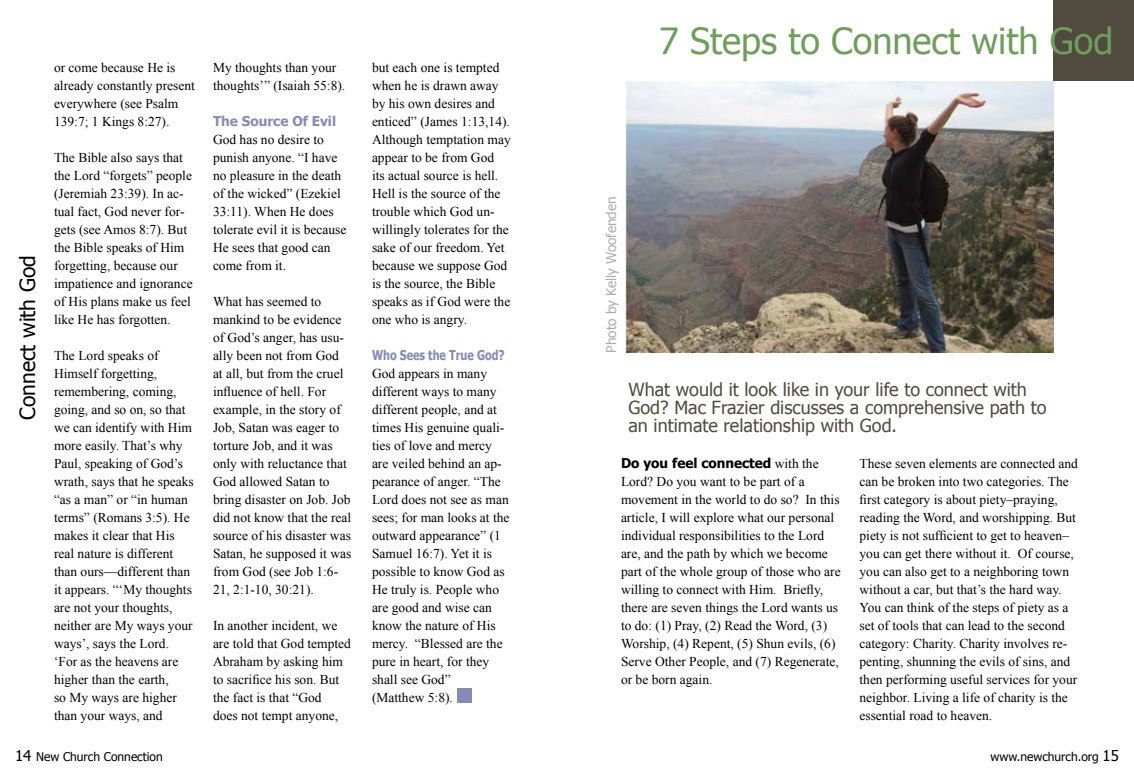
<style>
.page{position:relative;width:1134px;height:783px;background:#fff}
.page>*{position:absolute;margin:0;border:0;box-sizing:border-box;transform-origin:0 0}
.t1{font:36px "Tahoma";color:#6e9e5b}
.t2{font:21px "Tahoma";color:#000}
.t3{font:18px/18px "Tahoma";color:#514a3f}
.t4{font:13.5px/18px "Times New Roman";color:#000}
.t5{font:700 13.5px "Tahoma";color:#000}
.t6{font:13.5px "Tahoma";color:#a7adb5}
.t7{font:700 13.5px "Tahoma";color:#858bb7;scale:.8 1}
.t8{font:700 13.5px "Tahoma";color:#858bb7}
.t9{font:12px "Tahoma";color:#000}
.s1{font-family:"Times New Roman";font-weight:400}
.s2{font-size:15px}
</style>
<div class="page">
<div style="left:1053px;top:0;width:81px;height:81px;background:#514a3f"></div>
<img style="left:626px;top:81px;width:428px;height:271px">
<div style="left:457px;top:688px;width:15px;height:16px;background:#858bb7"></div>
<h2 class="t2" style="left:13px;top:420px;width:166px;rotate:-90deg">Connect with God</h2>
<p class="t4" style="left:54px;top:58px;width:142px">or come because He is already constantly present everywhere (see Psalm<br>139:7; 1 Kings 8:27).</p>
<p class="t4" style="left:54px;top:148px;width:140px">The Bible also says that the Lord “forgets” people (Jeremiah 23:39). In ac&shy;tual fact, God never for&shy;gets (see Amos 8:7). But the Bible speaks of Him forgetting, because our impatience and ignorance of His plans make us feel like He has forgotten.</p>
<p class="t4" style="left:54px;top:346px;width:141px">The Lord speaks of<br>Himself forgetting, remembering, coming, going, and so on, so that we can identify with Him more easily. That’s why<br>Paul, speaking of God’s wrath, says that he speaks “as a man” or “in human terms” (Romans 3:5). He makes it clear that His real nature is different than ours—different than it appears. “‘My thoughts are not your thoughts, neither are My ways your ways’, says the Lord. ‘For as the heavens are higher than the earth,<br>so My ways are higher than your ways, and</p>
<p class="t4" style="left:213px;top:58px;width:134px">My thoughts than your thoughts’” (Isaiah 55:8).</p>
<p class="t8" style="left:213px;top:112px;width:125px">The Source Of Evil</p>
<p class="t4" style="left:213px;top:130px;width:135px">God has no desire to punish anyone. “I have no pleasure in the death of the wicked” (Ezekiel<br>33:11). When He does tolerate evil it is because<br>He sees that good can come from it.</p>
<p class="t4" style="left:213px;top:292px;width:140px">What has seemed to mankind to be evidence of God’s anger, has usu&shy;ally been not from God at all, but from the cruel influence of hell. For example, in the story of<br>Job, Satan was eager to torture Job, and it was only with reluctance that<br>God allowed Satan to bring disaster on Job. Job did not know that the real source of his disaster was<br>Satan, he supposed it was from God (see Job 1:6-<br>21, 2:1-10, 30:21).</p>
<p class="t4" style="left:213px;top:616px;width:139px">In another incident, we are told that God tempted<br>Abraham by asking him to sacrifice his son. But the fact is that “God<br>does not tempt anyone,</p>
<p class="t4" style="left:372px;top:58px;width:140px">but each one is tempted when he is drawn away by his own desires and enticed” (James 1:13,14).<br>Although temptation may appear to be from God<br>its actual source is hell.<br>Hell is the source of the trouble which God un&shy;willingly tolerates for the sake of our freedom. Yet because we suppose God is the source, the Bible speaks as if God were the one who is angry.</p>
<p class="t7" style="left:372px;top:346px;width:167px">Who Sees the True God?</p>
<p class="t4" style="left:372px;top:364px;width:139px">God appears in many different ways to many different people, and at times His genuine quali&shy;ties of love and mercy are veiled behind an ap&shy;pearance of anger. “The<br>Lord does not see as man sees; for man looks at the outward appearance” (1<br>Samuel 16:7). Yet it is possible to know God as<br>He truly is. People who are good and wise can know the nature of His mercy. “Blessed are the pure in heart, for they shall see God”<br>(Matthew 5:8).</p>
<h1 class="t1" style="left:659px;top:17px;width:456px">7 Steps to Connect with God</h1>
<p class="t6" style="left:602px;top:352px;width:157px;rotate:-90deg">Photo by Kelly Woofenden</p>
<h3 class="t3" style="left:628px;top:380px;width:420px">What would it look like in your life to connect with<br>God? Mac Frazier discusses a comprehensive path to an intimate relationship with God.</h3>
<p class="t5" style="left:621px;top:454px;width:199px">Do you feel connected <span class="s1">with the</span></p>
<p class="t4" style="left:621px;top:472px;width:221px">Lord? Do you want to be part of a movement in the world to do so? In this article, I will explore what our personal individual responsibilities to the Lord are, and the path by which we become part of the whole group of those who are willing to connect with Him. Briefly, there are seven things the Lord wants us to do: (1) Pray, (2) Read the Word, (3)<br>Worship, (4) Repent, (5) Shun evils, (6)<br>Serve Other People, and (7) Regenerate, or be born again.</p>
<p class="t4" style="left:860px;top:454px;width:220px">These seven elements are connected and can be broken into two categories. The first category is about piety–praying, reading the Word, and worshipping. But piety is not sufficient to get to heaven– you can get there without it. Of course, you can also get to a neighboring town without a car, but that’s the hard way.<br>You can think of the steps of piety as a set of tools that can lead to the second category: Charity. Charity involves re&shy;penting, shunning the evils of sins, and then performing useful services for your neighbor. Living a life of charity is the essential road to heaven.</p>
<p class="t9" style="left:15px;top:749px;width:149px"><span class="s2">14</span> New Church Connection</p>
<p class="t9" style="left:991px;top:749px;width:130px">www.newchurch.org <span class="s2">1 5</span></p>
</div>
